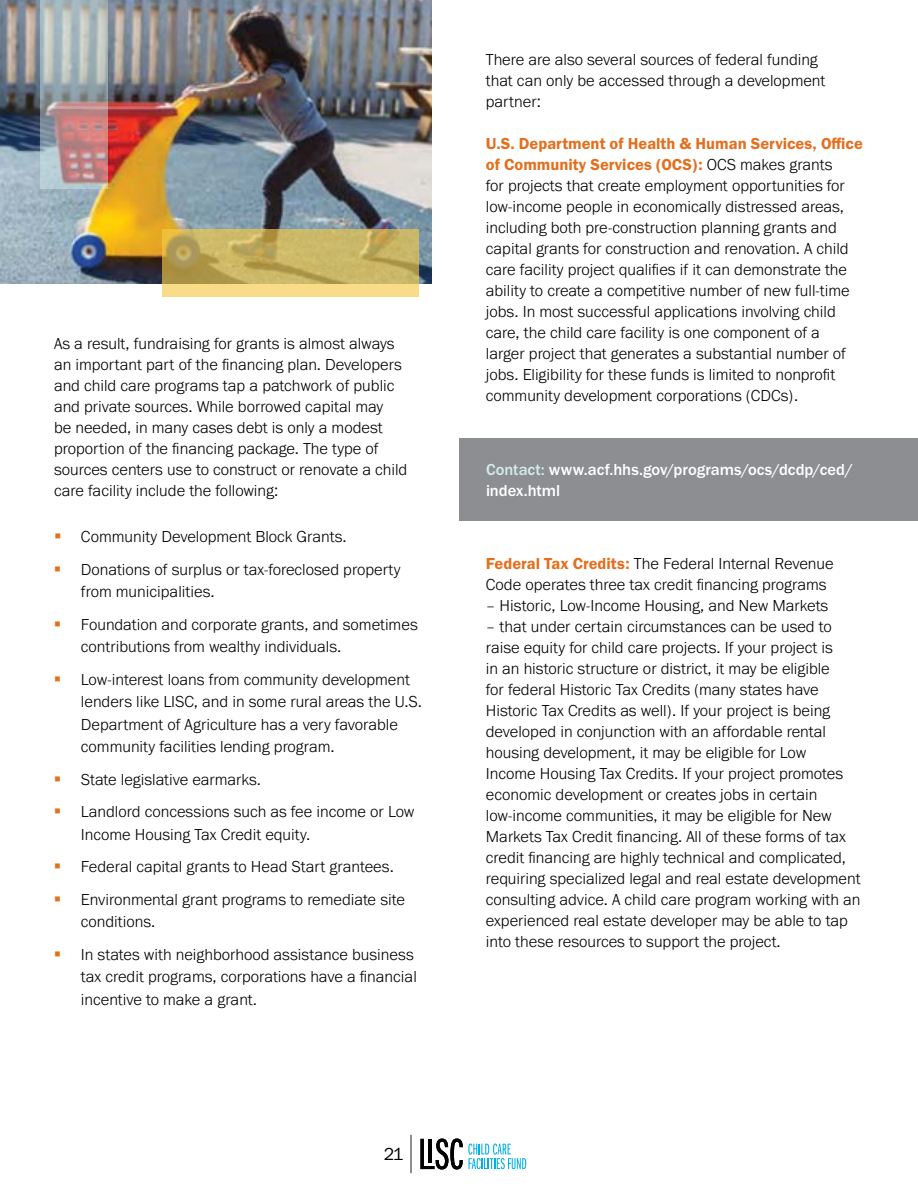
<style>
.page{position:relative;width:918px;height:1188px;background:#fff}
.page>*{position:absolute;margin:0;border:0;box-sizing:border-box;transform-origin:0 0}
.t1{font:18px "Franklin Gothic URW Boo";color:#000}
.t2{font:300 16.5px/21px "Franklin Gothic URW";color:#000}
.t3{font:16.5px/21px "Franklin Gothic URW Dem";color:#e36f1e}
.t4{font:500 16.5px/21px "Franklin Gothic URW";color:#fff}
.s1{font-family:"Franklin Gothic URW";font-weight:300;color:#000}
.s2{color:#d3edec}
.s3{font-family:"Franklin Gothic URW Dem";font-weight:400;color:#e36f1e}
</style>
<div class="page">
<svg style="left:420px;top:1139px;width:106px;height:30px"></svg>
<hr style="left:411px;top:1135px;width:1px;height:38px;background:#000">
<img style="left:0;top:0;width:432px;height:284px">
<svg style="left:40px;top:0;width:68px;height:189px;background:#b1a7a9"></svg>
<svg style="left:162px;top:230px;width:256px;height:67px;background:#cdb666"></svg>
<div style="left:459px;top:438px;width:459px;height:83px;background:#8c8e91"></div>
<p class="t2" style="left:54px;top:332px;width:355px">As a result, fundraising for grants is almost always an important part of the financing plan. Developers and child care programs tap a patchwork of public and private sources. While borrowed capital may<br>be needed, in many cases debt is only a modest proportion of the financing package. The type of sources centers use to construct or renovate a child care facility include the following:</p>
<p class="t2" style="left:81px;top:520px;width:321px;line-height:32.5px">Community Development Block Grants.<br>Donations of surplus or tax-foreclosed property</p>
<p class="t2" style="left:81px;top:575px;width:338px;line-height:32.5px">from municipalities.<br>Foundation and corporate grants, and sometimes</p>
<p class="t2" style="left:81px;top:630px;width:331px;line-height:32.5px">contributions from wealthy individuals.<br>Low-interest loans from community development</p>
<p class="t2" style="left:81px;top:690px;width:343px;line-height:22.5px">lenders like LISC, and in some rural areas the U.S.<br>Department of Agriculture has a very favorable community facilities lending program.</p>
<p class="t2" style="left:81px;top:763px;width:335px;line-height:32.5px">State legislative earmarks.<br>Landlord concessions such as fee income or Low</p>
<p class="t2" style="left:81px;top:818px;width:326px;line-height:32.5px">Income Housing Tax Credit equity.<br>Federal capital grants to Head Start grantees.<br>Environmental grant programs to remediate site</p>
<p class="t2" style="left:81px;top:905px;width:334px;line-height:32.5px">conditions.<br>In states with neighborhood assistance business</p>
<p class="t2" style="left:81px;top:965px;width:337px;line-height:22.5px">tax credit programs, corporations have a financial incentive to make a grant.</p>
<p class="t1" style="left:384px;top:1143px;width:21px">21</p>
<p class="t2" style="left:486px;top:49px;width:341px">There are also several sources of federal funding that can only be accessed through a development partner:</p>
<p class="t3" style="left:486px;top:133px;width:379px">U.S. Department of Health &amp; Human Services, Office of Community Services (OCS): <span class="s1">OCS makes grants</span></p>
<p class="t2" style="left:486px;top:175px;width:365px">for projects that create employment opportunities for low-income people in economically distressed areas, including both pre-construction planning grants and capital grants for construction and renovation. A child care facility project qualifies if it can demonstrate the ability to create a competitive number of new full-time jobs. In most successful applications involving child care, the child care facility is one component of a larger project that generates a substantial number of jobs. Eligibility for these funds is limited to nonprofit community development corporations (CDCs).</p>
<p class="t4" style="left:486px;top:458px;width:368px"><span class="s2">Contact:</span> www.acf.hhs.gov/programs/ocs/dcdp/ced/ index.html</p>
<p class="t2" style="left:486px;top:553px;width:349px"><span class="s3">Federal Tax Credits:</span> The Federal Internal Revenue<br>Code operates three tax credit financing programs</p>
<p class="t2" style="left:486px;top:595px;width:344px">– Historic, Low-Income Housing, and New Markets</p>
<p class="t2" style="left:486px;top:616px;width:376px">– that under certain circumstances can be used to raise equity for child care projects. If your project is<br>in an historic structure or district, it may be eligible<br>for federal Historic Tax Credits (many states have Historic Tax Credits as well). If your project is being developed in conjunction with an affordable rental housing development, it may be eligible for Low<br>Income Housing Tax Credits. If your project promotes economic development or creates jobs in certain low-income communities, it may be eligible for New Markets Tax Credit financing. All of these forms of tax credit financing are highly technical and complicated, requiring specialized legal and real estate development consulting advice. A child care program working with an experienced real estate developer may be able to tap into these resources to support the project.</p>
</div>
